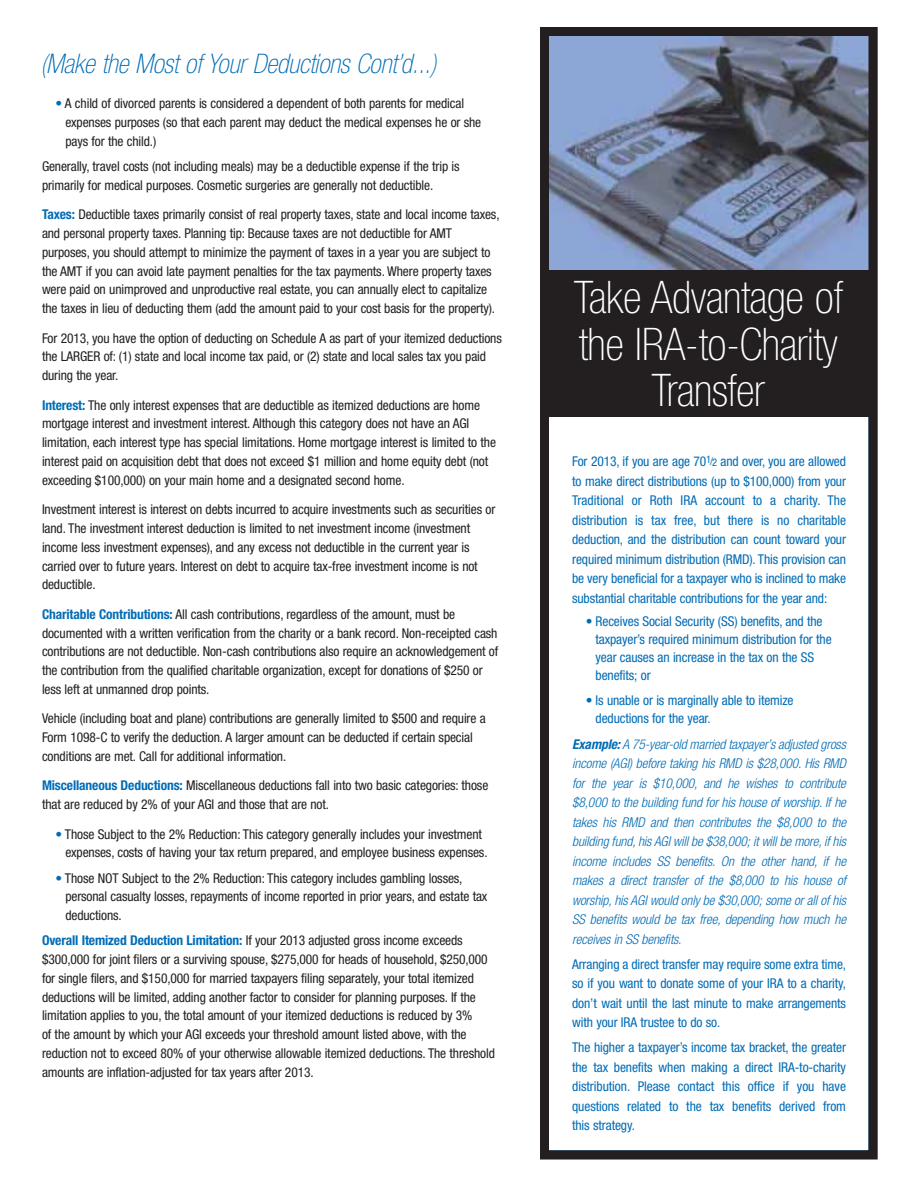
<style>
.page{position:relative;width:918px;height:1188px;background:#fff}
.page>*{position:absolute;margin:0;border:0;box-sizing:border-box;transform-origin:0 0}
.t1{font:100 condensed 45px/46.5px "Helvetica Neue";letter-spacing:-.01em;color:#fff;text-align:center}
.t2{font:italic 100 condensed 27px "Helvetica Neue";letter-spacing:-.01em;color:#006cb6}
.t3{font:condensed 13.5px/18.8px "Helvetica Neue";letter-spacing:-.01em;color:#231f20}
.t4{font:condensed 13.5px/19.5px "Helvetica Neue";letter-spacing:-.01em;color:#006cb6;text-align:justify}
.t5{font:italic 300 condensed 13.5px/19.5px "Helvetica Neue";letter-spacing:-.01em;color:#006cb6}
.s1{color:#006cb6}
.s2{font-weight:700;color:#006cb6}
.s3{font-size:10.5px}
.s4{font-weight:700}
</style>
<div class="page">
<div style="left:545px;top:263px;width:331px;height:154px;background:#231f20"></div>
<img style="left:550px;top:37px;width:317px;height:233px">
<div style="left:540px;top:27px;width:337px;height:1132px;border:9px solid #231f20"></div>
<h2 class="t2" style="left:40px;top:54px;width:397px">(Make the Most of YourDeductionsCont ’d...)</h2>
<p class="t3" style="left:65px;top:95px;width:417px;text-indent:-10px"><span class="s1">•</span> A child of divorced parents is considered a dependent of both parents for medical expenses purposes (so that each parent may deduct the medical expenses he or she pays for the child.)</p>
<p class="t3" style="left:42px;top:158px;width:419px">Generally, travel costs (not including meals) may be a deductible expense if the trip is primarily for medical purposes. Cosmetic surgeries are generally not deductible.</p>
<p class="t3" style="left:42px;top:206px;width:459px"><span class="s2">Taxes:</span> Deductible taxes primarily consist of real property taxes, state and local income taxes, and personal property taxes. Planning tip: Because taxes are not deductible for AMT purposes, you should attempt to minimize the payment of taxes in a year you are subject to the AMT if you can avoid late payment penalties for the tax payments. Where property taxes were paid on unimproved and unproductive real estate, you can annually elect to capitalize the taxes in lieu of deducting them (add the amount paid to your cost basis for the property).</p>
<p class="t3" style="left:42px;top:330px;width:461px">For 2013, you have the option of deducting on Schedule A as part of your itemized deductions the LARGER of: (1) state and local income tax paid, or (2) state and local sales tax you paid during the year.</p>
<p class="t3" style="left:42px;top:397px;width:456px"><span class="s2">Interest:</span> The only interest expenses that are deductible as itemized deductions are home mortgage interest and investment interest. Although this category does not have an AGI limitation, each interest type has special limitations. Home mortgage interest is limited to the interest paid on acquisition debt that does not exceed $1 million and home equity debt (not exceeding $100,000) on your main home and a designated second home.</p>
<p class="t3" style="left:42px;top:501px;width:455px">Investment interest is interest on debts incurred to acquire investments such as securities or land. The investment interest deduction is limited to net investment income (investment income less investment expenses), and any excess not deductible in the current year is carried over to future years. Interest on debt to acquire tax-free investment income is not deductible.</p>
<p class="t3" style="left:42px;top:606px;width:458px"><span class="s2">Charitable Contributions:</span> All cash contributions, regardless of the amount, must be documented with a written verification from the charity or a bank record. Non-receipted cash contributions are not deductible. Non-cash contributions also require an acknowledgement of the contribution from the qualified charitable organization, except for donations of $250 or less left at unmanned drop points.</p>
<p class="t3" style="left:42px;top:710px;width:445px">Vehicle (including boat and plane) contributions are generally limited to $500 and require a<br>Form 1098-C to verify the deduction. A larger amount can be deducted if certain special conditions are met. Call for additional information.</p>
<p class="t3" style="left:42px;top:777px;width:448px"><span class="s2">Miscellaneous Deductions:</span> Miscellaneous deductions fall into two basic categories: those that are reduced by 2% of your AGI and those that are not.</p>
<p class="t3" style="left:65px;top:826px;width:424px;text-indent:-10px"><span class="s1">•</span> Those Subject to the 2% Reduction: This category generally includes your investment expenses, costs of having your tax return prepared, and employee business expenses.</p>
<p class="t3" style="left:65px;top:870px;width:423px;text-indent:-10px"><span class="s1">•</span> Those NOT Subject to the 2% Reduction: This category includes gambling losses, personal casualty losses, repayments of income reported in prior years, and estate tax deductions.</p>
<p class="t3" style="left:42px;top:932px;width:455px"><span class="s2">Overall Itemized Deduction Limitation:</span> If your 2013 adjusted gross income exceeds $300,000 for joint filers or a surviving spouse, $275,000 for heads of household, $250,000 for single filers, and $150,000 for married taxpayers filing separately, your total itemized deductions will be limited, adding another factor to consider for planning purposes. If the limitation applies to you, the total amount of your itemized deductions is reduced by 3%<br>of the amount by which your AGI exceeds your threshold amount listed above, with the reduction not to exceed 80% of your otherwise allowable itemized deductions. The threshold amounts are inflation-adjusted for tax years after 2013.</p>
<h1 class="t1" style="left:574px;top:278px;width:270px">Take Advantage of the IRA-to-Charity<br>Transfer</h1>
<p class="t4" style="left:572px;top:453px;width:275px">For 2013, if you are age 70<sup>1</sup><span class="s3">/2</span> and over, you are allowed to make direct distributions (up to $100,000) from your Traditional or Roth IRA account to a charity. The distribution is tax free, but there is no charitable deduction, and the distribution can count toward your required minimum distribution (RMD). This provision can be very beneficial for a taxpayer who is inclined to make substantial charitable contributions for the year and:</p>
<p class="t4" style="left:596px;top:614px;width:238px;line-height:18px;text-align:left;text-indent:-10px">• Receives Social Security (SS) benefits, and the taxpayer’s required minimum distribution for the year causes an increase in the tax on the SS benefits; or</p>
<p class="t4" style="left:596px;top:692px;width:200px;line-height:18px;text-indent:-10px">• Is unable or is marginally able to itemize deductions for the year.</p>
<p class="t5" style="left:572px;top:735px;width:278px"><span class="s4">Example:</span> A 75-year-old married taxpayer’s adjusted gross income (AGI) before taking his RMD is $28,000. His RMD for the year is $10,000, and he wishes to contribute $8,000 to the building fund for his house of worship. If he takes his RMD and then contributes the $8,000 to the building fund, his AGIwillbe $38,000;itwillbe more, if his income includes SS benefits. On the other hand, if he makes a direct transfer of the $8,000 to his house of worship, his AGIwould only be $30,000;some orallof his SS benefits would be tax free, depending how much he receives in SS benefits.</p>
<p class="t4" style="left:572px;top:955px;width:275px">Arranging a direct transfer may require some extra time, so if you want to donate some of your IRA to a charity, don’t wait until the last minute to make arrangements with your IRA trustee to do so.</p>
<p class="t4" style="left:572px;top:1039px;width:275px">The higher a taxpayer’s income tax bracket, the greater the tax benefits when making a direct IRA-to-charity distribution. Please contact this office if you have questions related to the tax benefits derived from this strategy.</p>
</div>
